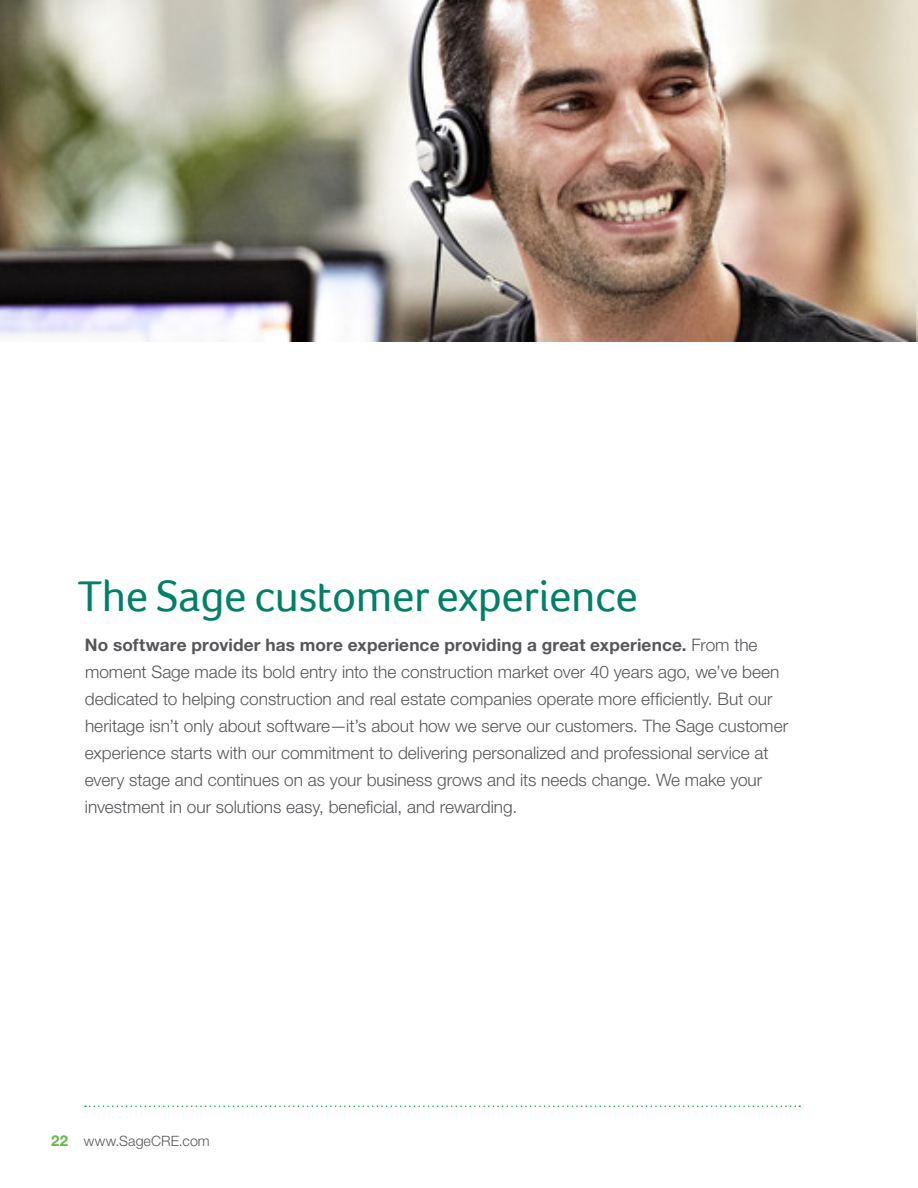
<style>
.page{position:relative;width:918px;height:1188px;background:#fff}
.page>*{position:absolute;margin:0;border:0;box-sizing:border-box;transform-origin:0 0}
.t1{font:45px "Foco";letter-spacing:-.01em;color:#008066}
.t2{font:300 17.25px/27px "Helvetica Neue LT Std";color:#56565a}
.t3{font:300 14.25px "Helvetica Neue LT Std";letter-spacing:.005em;color:#56565a}
.s1{font-weight:700}
.s2{font-family:"Helvetica Neue";font-weight:700;font-size:15px;color:#62bb46}
</style>
<div class="page">
<img style="left:0;top:0;width:918px;height:341px">
<svg style="left:85px;top:1106px;width:715px;height:1px"></svg>
<h1 class="t1" style="left:78px;top:570px;width:562px">The Sage customer experience</h1>
<p class="t2" style="left:85px;top:631px;width:705px"><span class="s1">No software provider has more experience providing a great experience.</span> From the moment Sage made its bold entry into the construction market over 40 years ago, we’ve been dedicated to helping construction and real estate companies operate more efficiently. But our heritage isn’t only about software—it’s about how we serve our customers. The Sage customer experience starts with our commitment to delivering personalized and professional service at every stage and continues on as your business grows and its needs change. We make your investment in our solutions easy, beneficial, and rewarding.</p>
<p class="t3" style="left:51px;top:1133px;width:160px"><span class="s2">22</span> www.SageCRE.com</p>
</div>
